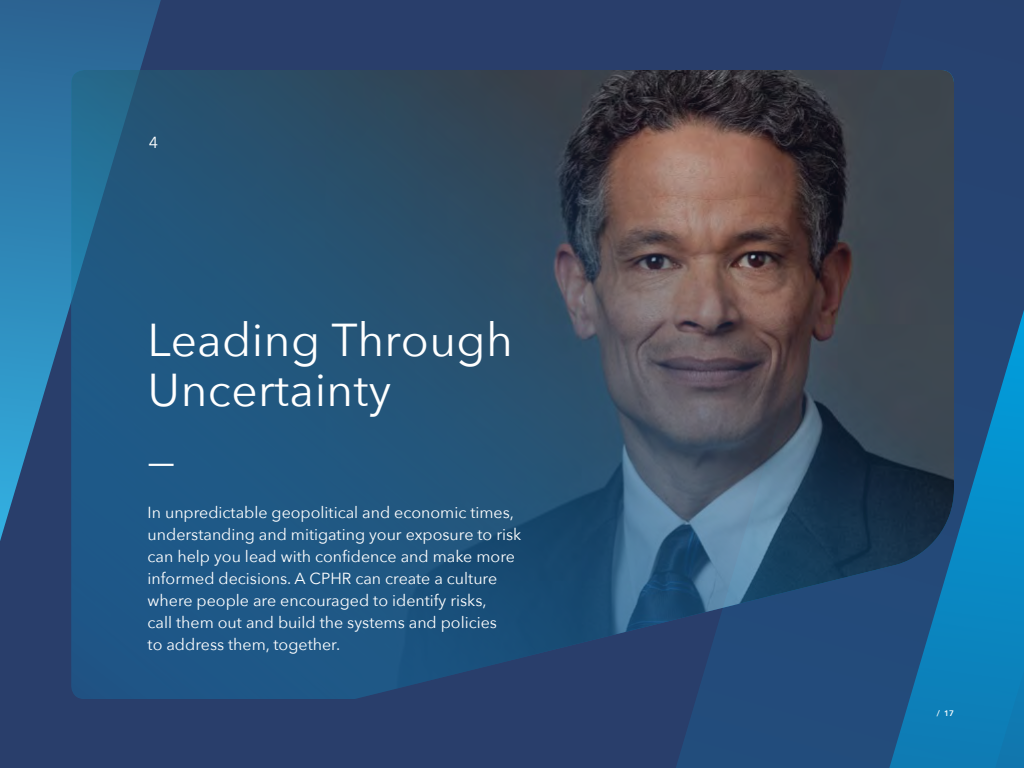
<style>
.page{position:relative;width:1024px;height:768px;background:#293e6b}
.page>*{position:absolute;margin:0;border:0;box-sizing:border-box;transform-origin:0 0}
.t1{font:46px/50px "Avenir Next";letter-spacing:.01em;color:#fff}
.t2{font:16px/22px "Avenir Next";color:#fff}
.t3{font:600 8px "Avenir Next";color:#fff}
</style>
<div class="page">
<svg style="left:676px;top:699px;width:101px;height:69px;fill:#224c7c"></svg>
<svg style="left:777px;top:310px;width:247px;height:458px"></svg>
<svg style="left:0;top:0;width:161px;height:541px"></svg>
<img style="left:71px;top:70px;width:883px;height:629px">
<p class="t2" style="left:149px;top:131px;width:11px">4</p>
<h1 class="t1" style="left:148px;top:313px;width:367px">Leading Through<br>Uncertainty</h1>
<h1 class="t1" style="left:148px;top:433px;width:29px">—</h1>
<p class="t2" style="left:148px;top:501px;width:375px">In unpredictable geopolitical and economic times, understanding and mitigating your exposure to risk can help you lead with confidence and make more informed decisions. A CPHR can create a culture where people are encouraged to identify risks,<br>call them out and build the systems and policies<br>to address them, together.</p>
<p class="t3" style="left:937px;top:706px;width:19px">/ 17</p>
</div>
